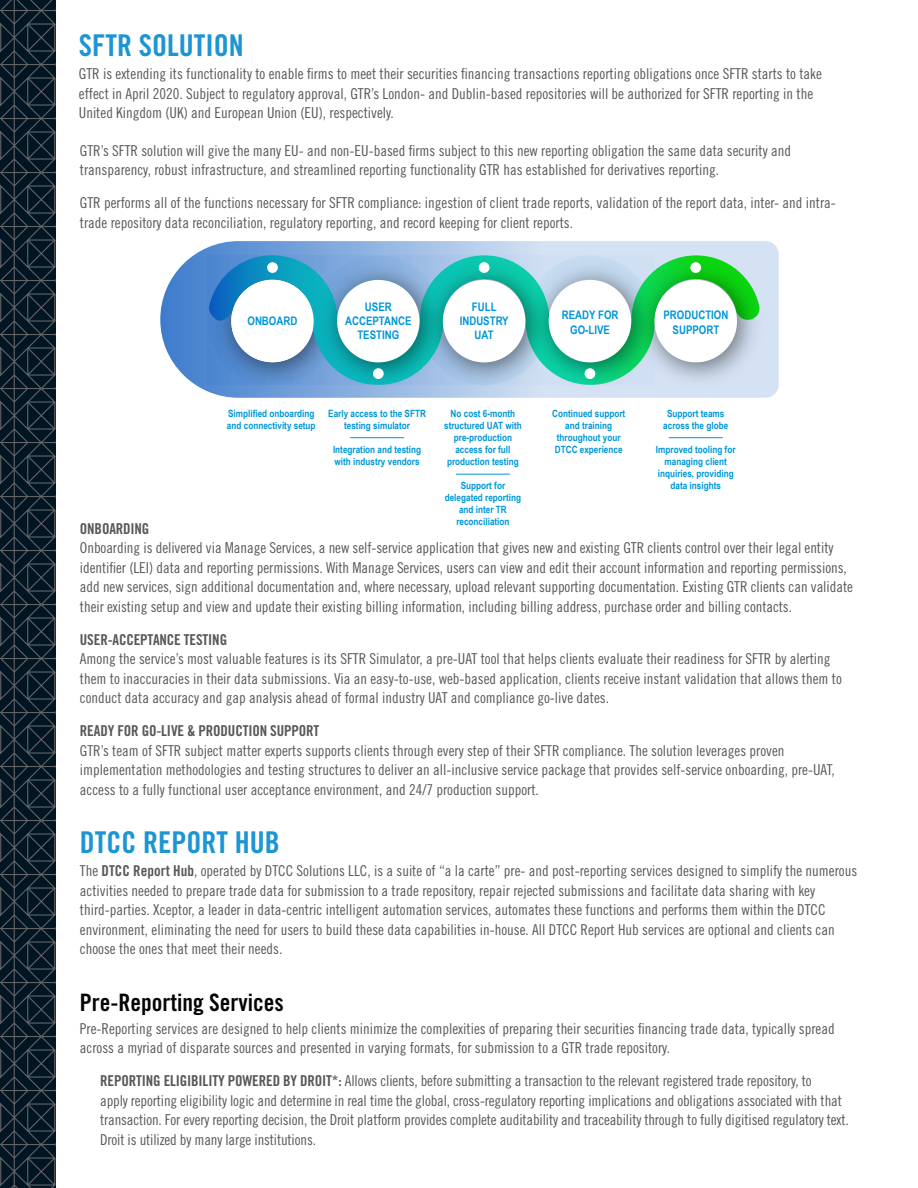
<style>
.page{position:relative;width:918px;height:1188px;background:#fff}
.page>*{position:absolute;margin:0;border:0;box-sizing:border-box;transform-origin:0 0}
.t1{font:30px "Trade Gothic Bold Cond Twenty";color:#1d95d3}
.t2{font:24px "Trade Gothic Bold Cond Twenty";color:#040503}
.t3{font:15px/19.5px "Trade Gothic Cond Eighteen";color:#57585a}
.t4{font:700 11.85px/14.1px "Arial Narrow";color:#0096d6;text-align:center}
.t5{font:700 10.05px/12px "Arial Narrow";color:#0096d6;text-align:center}
.s1{font-family:"Trade Gothic Bold Cond Twenty"}
</style>
<div class="page">
<svg style="left:0;top:0;width:56px;height:1188px;background:#14252f"></svg>
<svg style="left:160px;top:241px;width:619px;height:157px"></svg>
<img style="left:204px;top:252px;width:105px;height:145px">
<hr style="left:456px;top:474px;width:54px;height:1px;background:#0096d6">
<hr style="left:350px;top:437px;width:54px;height:1px;background:#0096d6">
<hr style="left:669px;top:437px;width:53px;height:1px;background:#0096d6">
<svg style="left:208px;top:255px;width:101px;height:130px;background:#3885c3"></svg>
<div style="left:231px;top:280px;width:83px;height:82px;background:#fff;border-radius:50%"></div>
<img style="left:309px;top:252px;width:106px;height:145px">
<div style="left:337px;top:280px;width:83px;height:82px;background:#fff;border-radius:50%"></div>
<img style="left:415px;top:252px;width:105px;height:145px">
<div style="left:443px;top:280px;width:82px;height:82px;background:#fff;border-radius:50%"></div>
<img style="left:520px;top:252px;width:106px;height:145px">
<div style="left:549px;top:280px;width:82px;height:82px;background:#fff;border-radius:50%"></div>
<img style="left:626px;top:252px;width:145px;height:145px">
<div style="left:655px;top:280px;width:82px;height:82px;background:#fff;border-radius:50%"></div>
<div style="left:267px;top:262px;width:11px;height:11px;background:#fff;border-radius:50%"></div>
<div style="left:373px;top:368px;width:11px;height:11px;background:#fff;border-radius:50%"></div>
<div style="left:479px;top:262px;width:11px;height:11px;background:#fff;border-radius:50%"></div>
<div style="left:690px;top:262px;width:11px;height:11px;background:#fff;border-radius:50%"></div>
<div style="left:585px;top:368px;width:10px;height:11px;background:#fff;border-radius:50%"></div>
<p class="t1" style="left:79px;top:28px;width:166px">SFTR SOLUTION</p>
<p class="t3" style="left:79px;top:64px;width:745px">GTR is extending its functionality to enable firms to meet their securities financing transactions reporting obligations once SFTR starts to take effect in April 2020. Subject to regulatory approval, GTR’s London- and Dublin-based repositories will be authorized for SFTR reporting in the<br>United Kingdom (UK) and European Union (EU), respectively.</p>
<p class="t3" style="left:80px;top:141px;width:713px">GTR’s SFTR solution will give the many EU- and non-EU-based firms subject to this new reporting obligation the same data security and transparency, robust infrastructure, and streamlined reporting functionality GTR has established for derivatives reporting.</p>
<p class="t3" style="left:80px;top:193px;width:757px">GTR performs all of the functions necessary for SFTR compliance: ingestion of client trade reports, validation of the report data, inter- and intra&shy;trade repository data reconciliation, regulatory reporting, and record keeping for client reports.</p>
<p class="t4" style="left:247px;top:313px;width:51px">ONBOARD</p>
<p class="t4" style="left:345px;top:299px;width:68px">USER<br>ACCEPTANCE<br>TESTING</p>
<p class="t4" style="left:460px;top:299px;width:51px">FULL<br>INDUSTRY<br>UAT</p>
<p class="t4" style="left:562px;top:308px;width:58px">READY FOR<br>GO-LIVE</p>
<p class="t4" style="left:663px;top:308px;width:67px">PRODUCTION<br>SUPPORT</p>
<p class="t5" style="left:227px;top:407px;width:90px;text-align:left">Simplified onboarding and connectivity setup</p>
<p class="t5" style="left:552px;top:407px;width:75px">Continued support and training throughout your<br>DTCC experience</p>
<p class="t5" style="left:663px;top:407px;width:67px">Support teams across the globe</p>
<p class="t5" style="left:328px;top:407px;width:99px">Early access to the SFTR testing simulator</p>
<p class="t5" style="left:333px;top:443px;width:90px;text-align:left">Integration and testing with industry vendors</p>
<p class="t5" style="left:444px;top:407px;width:79px">No cost 6-month structured UAT with pre-production access for full production testing</p>
<p class="t5" style="left:445px;top:479px;width:78px">Support for delegated reporting and inter TR reconciliation</p>
<p class="t5" style="left:656px;top:443px;width:81px">Improved tooling for managing client inquiries, providing data insights</p>
<p class="t3" style="left:80px;top:518px;width:774px"><span class="s1">ONBOARDING<br></span>Onboarding is delivered via Manage Services, a new self-service application that gives new and existing GTR clients control over their legal entity identifier (LEI) data and reporting permissions. With Manage Services, users can view and edit their account information and reporting permissions, add new services, sign additional documentation and, where necessary, upload relevant supporting documentation. Existing GTR clients can validate their existing setup and view and update their existing billing information, including billing address, purchase order and billing contacts.</p>
<p class="t3" style="left:80px;top:629px;width:763px"><span class="s1">USER-ACCEPTANCE TESTING<br></span>Among the service’s most valuable features is its SFTR Simulator, a pre-UAT tool that helps clients evaluate their readiness for SFTR by alerting them to inaccuracies in their data submissions. Via an easy-to-use, web-based application, clients receive instant validation that allows them to conduct data accuracy and gap analysis ahead of formal industry UAT and compliance go-live dates.</p>
<p class="t3" style="left:80px;top:721px;width:756px"><span class="s1">READY FOR GO-LIVE &amp; PRODUCTION SUPPORT<br></span>GTR’s team of SFTR subject matter experts supports clients through every step of their SFTR compliance. The solution leverages proven implementation methodologies and testing structures to deliver an all-inclusive service package that provides self-service onboarding, pre-UAT, access to a fully functional user acceptance environment, and 24/7 production support.</p>
<p class="t1" style="left:80px;top:824px;width:201px">DTCC REPORT HUB</p>
<p class="t3" style="left:80px;top:861px;width:779px">The <span class="s1">DTCC Report Hub</span>, operated by DTCC Solutions LLC, is a suite of “a la carte” pre- and post-reporting services designed to simplify the numerous activities needed to prepare trade data for submission to a trade repository, repair rejected submissions and facilitate data sharing with key third-parties. Xceptor, a leader in data-centric intelligent automation services, automates these functions and performs them within the DTCC environment, eliminating the need for users to build these data capabilities in-house. All DTCC Report Hub services are optional and clients can choose the ones that meet their needs.</p>
<p class="t2" style="left:80px;top:988px;width:205px">Pre-Reporting Services</p>
<p class="t3" style="left:80px;top:1019px;width:756px">Pre-Reporting services are designed to help clients minimize the complexities of preparing their securities financing trade data, typically spread across a myriad of disparate sources and presented in varying formats, for submission to a GTR trade repository.</p>
<p class="t3" style="left:100px;top:1071px;width:750px"><span class="s1">REPORTING ELIGIBILITY POWERED BY DROIT*:</span> Allows clients, before submitting a transaction to the relevant registered trade repository, to<br>apply reporting eligibility logic and determine in real time the global, cross-regulatory reporting implications and obligations associated with that transaction. For every reporting decision, the Droit platform provides complete auditability and traceability through to fully digitised regulatory text.<br>Droit is utilized by many large institutions.</p>
</div>
